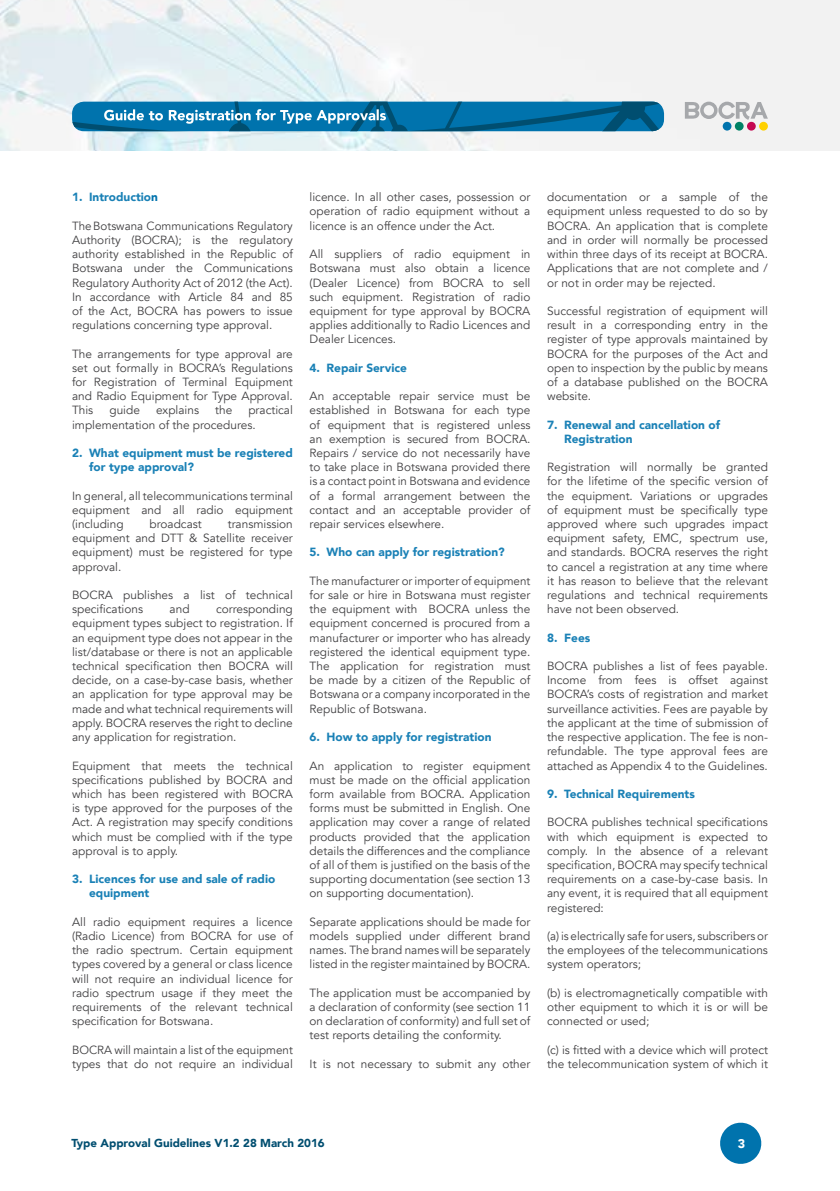
<style>
.page{position:relative;width:840px;height:1191px;background:#fff}
.page>*{position:absolute;margin:0;border:0;box-sizing:border-box;transform-origin:0 0}
.t1{font:900 12.6px "Avenir";color:#fff}
.t2{font:11.8px/14.2px "Avenir";color:#414042;text-align:justify}
.t3{font:900 11.8px/14.2px "Avenir";color:#1a81b6}
.t4{font:900 11.6px "Avenir";color:#004e70}
.s1{color:#0073ad}
</style>
<div class="page">
<svg style="left:720px;top:1122px;width:42px;height:42px"></svg>
<img style="left:0;top:0;width:839px;height:150px">
<div style="left:722px;top:122px;width:9px;height:9px;background:#0073ad;border-radius:50%"></div>
<div style="left:734px;top:122px;width:9px;height:9px;background:#008266;border-radius:50%"></div>
<div style="left:746px;top:122px;width:9px;height:9px;background:#c40852;border-radius:50%"></div>
<svg style="left:758px;top:122px;width:9px;height:9px"></svg>
<svg style="left:684px;top:102px;width:83px;height:18px"></svg>
<svg style="left:72px;top:102px;width:591px;height:29px;background:#1377a8"></svg>
<p class="t3" style="left:72px;top:190px;width:87px">1. Introductio<span class="s1">n</span></p>
<p class="t2" style="left:72px;top:219px;width:222px">The Botswana Communications Regulatory Authority (BOCRA); is the regulatory authority established in the Republic of Botswana under the Communications Regulatory Authority Act of 2012 (the Act).<br>In accordance with Article 84 and 85 of the Act, BOCRA has powers to issue regulations concerning type approval.</p>
<p class="t2" style="left:72px;top:346px;width:222px">The arrangements for type approval are set out formally in BOCRA’s Regulations for Registration of Terminal Equipment and Radio Equipment for Type Approval.<br>This</p>
<p class="t2" style="left:72px;top:403px;width:222px;text-indent:176px">practical implementation of the procedures.</p>
<p class="t3" style="left:89px;top:445px;width:205px;text-indent:-17px">2. What equipment must be registered for type approval?</p>
<p class="t2" style="left:72px;top:488px;width:222px">In general, all telecommunications terminal equipment and all radio equipment (including</p>
<p class="t2" style="left:109px;top:403px;width:32px">guide</p>
<p class="t2" style="left:156px;top:403px;width:44px">explains</p>
<p class="t2" style="left:215px;top:403px;width:19px">the</p>
<p class="t2" style="left:149px;top:517px;width:54px">broadcast</p>
<p class="t2" style="left:72px;top:517px;width:222px;text-indent:156px">transmission equipment and DTT &amp; Satellite receiver equipment) must be registered for type approval.</p>
<p class="t2" style="left:72px;top:588px;width:222px">BOCRA publishes a list of technical specifications</p>
<p class="t2" style="left:72px;top:602px;width:222px;text-indent:144px">corresponding equipment types subject to registration. If an equipment type does not appear in the list/database or there is not an applicable technical specification then BOCRA will decide, on a case-by-case basis, whether an application for type approval may be made and what technical requirements will apply. BOCRA reserves the right to decline any application for registration.</p>
<p class="t2" style="left:72px;top:758px;width:222px">Equipment that meets the technical specifications published by BOCRA and which has been registered with BOCRA is type approved for the purposes of the Act. A registration may specify conditions which must be complied with if the type approval is to apply.</p>
<p class="t3" style="left:89px;top:871px;width:188px;text-indent:-17px">3. Licences for use and sale of radio equipment</p>
<p class="t2" style="left:72px;top:914px;width:222px">All radio equipment requires a licence (Radio Licence) from BOCRA for use of the radio spectrum. Certain equipment types covered by a general or class licence will not require an individual licence for radio spectrum usage if they meet the requirements of the relevant technical specification for Botswana.</p>
<p class="t2" style="left:72px;top:1042px;width:222px">BOCRA will maintain a list of the equipment types that do not require an individual</p>
<p class="t2" style="left:169px;top:602px;width:21px">and</p>
<p class="t2" style="left:309px;top:190px;width:222px">licence. In all other cases, possession or operation of radio equipment without a licence is an offence under the Act.</p>
<p class="t2" style="left:309px;top:247px;width:222px">All suppliers of radio equipment in Botswana must also obtain a licence (Dealer Licence) from BOCRA to sell such equipment. Registration of radio equipment for type approval by BOCRA applies additionally to Radio Licences and Dealer Licences.</p>
<p class="t3" style="left:309px;top:360px;width:99px">4. Repair Service</p>
<p class="t2" style="left:309px;top:389px;width:222px">An acceptable repair service must be established in Botswana for each type of equipment that is registered unless an exemption is secured from BOCRA.<br>Repairs / service do not necessarily have to take place in Botswana provided there is a contact point in Botswana and evidence of a formal arrangement between the contact and an acceptable provider of repair services elsewhere.</p>
<p class="t3" style="left:309px;top:545px;width:196px">5. Who can apply for registration?</p>
<p class="t2" style="left:309px;top:574px;width:222px">The manufacturer or importer of equipment for sale or hire in Botswana must register the equipment with BOCRA unless the equipment concerned is procured from a manufacturer or importer who has already registered the identical equipment type.<br>The application for registration must be made by a citizen of the Republic of Botswana or a company incorporated in the Republic of Botswana.</p>
<p class="t3" style="left:309px;top:729px;width:183px">6. How to apply for registration</p>
<p class="t2" style="left:309px;top:758px;width:222px">An application to register equipment must be made on the official application form available from BOCRA. Application forms must be submitted in English. One application may cover a range of related products provided that the application details the differences and the compliance of all of them is justified on the basis of the supporting documentation (see section 13 on supporting documentation).</p>
<p class="t2" style="left:309px;top:914px;width:222px">Separate applications should be made for models supplied under different brand names. The brand names will be separately listed in the register maintained by BOCRA.</p>
<p class="t2" style="left:309px;top:985px;width:222px">The application must be accompanied by a declaration of conformity (see section 11 on declaration of conformity) and full set of test reports detailing the conformity.</p>
<p class="t2" style="left:309px;top:1056px;width:222px">It is not necessary to submit any other</p>
<p class="t2" style="left:547px;top:190px;width:222px">documentation or a sample of the equipment unless requested to do so by BOCRA. An application that is complete and in order will normally be processed within three days of its receipt at BOCRA.<br>Applications that are not complete and / or not in order may be rejected.</p>
<p class="t2" style="left:547px;top:304px;width:222px">Successful registration of equipment will result in a corresponding entry in the register of type approvals maintained by BOCRA for the purposes of the Act and open to inspection by the public by means of a database published on the BOCRA website.</p>
<p class="t3" style="left:564px;top:417px;width:157px;text-indent:-17px">7. Renewal and cancellation of<br>Registration</p>
<p class="t2" style="left:547px;top:460px;width:222px">Registration will normally be granted for the lifetime of the specific version of the equipment. Variations or upgrades of equipment must be specifically type approved where such upgrades impact equipment safety, EMC, spectrum use, and standards. BOCRA reserves the right to cancel a registration at any time where it has reason to believe that the relevant regulations and technical requirements have not been observed.</p>
<p class="t3" style="left:547px;top:630px;width:45px">8. Fees</p>
<p class="t2" style="left:547px;top:659px;width:222px">BOCRA publishes a list of fees payable.<br>Income from fees is offset against BOCRA’s costs of registration and market surveillance activities. Fees are payable by the applicant at the time of submission of the respective application. The fee is non&shy;refundable. The type approval fees are attached as Appendix 4 to the Guidelines.</p>
<p class="t3" style="left:547px;top:786px;width:149px">9. Technical Requirements</p>
<p class="t2" style="left:547px;top:815px;width:222px">BOCRA publishes technical specifications with which equipment is expected to comply. In the absence of a relevant specification, BOCRA may specify technical requirements on a case-by-case basis. In any event, it is required that all equipment registered:</p>
<p class="t2" style="left:547px;top:929px;width:222px">(a) is electrically safe for users, subscribers or the employees of the telecommunications system operators;</p>
<p class="t2" style="left:547px;top:985px;width:222px">(b) is electromagnetically compatible with other equipment to which it is or will be connected or used;</p>
<p class="t2" style="left:547px;top:1042px;width:222px">(c) is fitted with a device which will protect the telecommunication system of which it</p>
<p class="t4" style="left:71px;top:1133px;width:254px">Type Approval Guidelines V1.2 28 March 2016</p>
<p class="t1" style="left:737px;top:1133px;width:9px">3</p>
</div>
